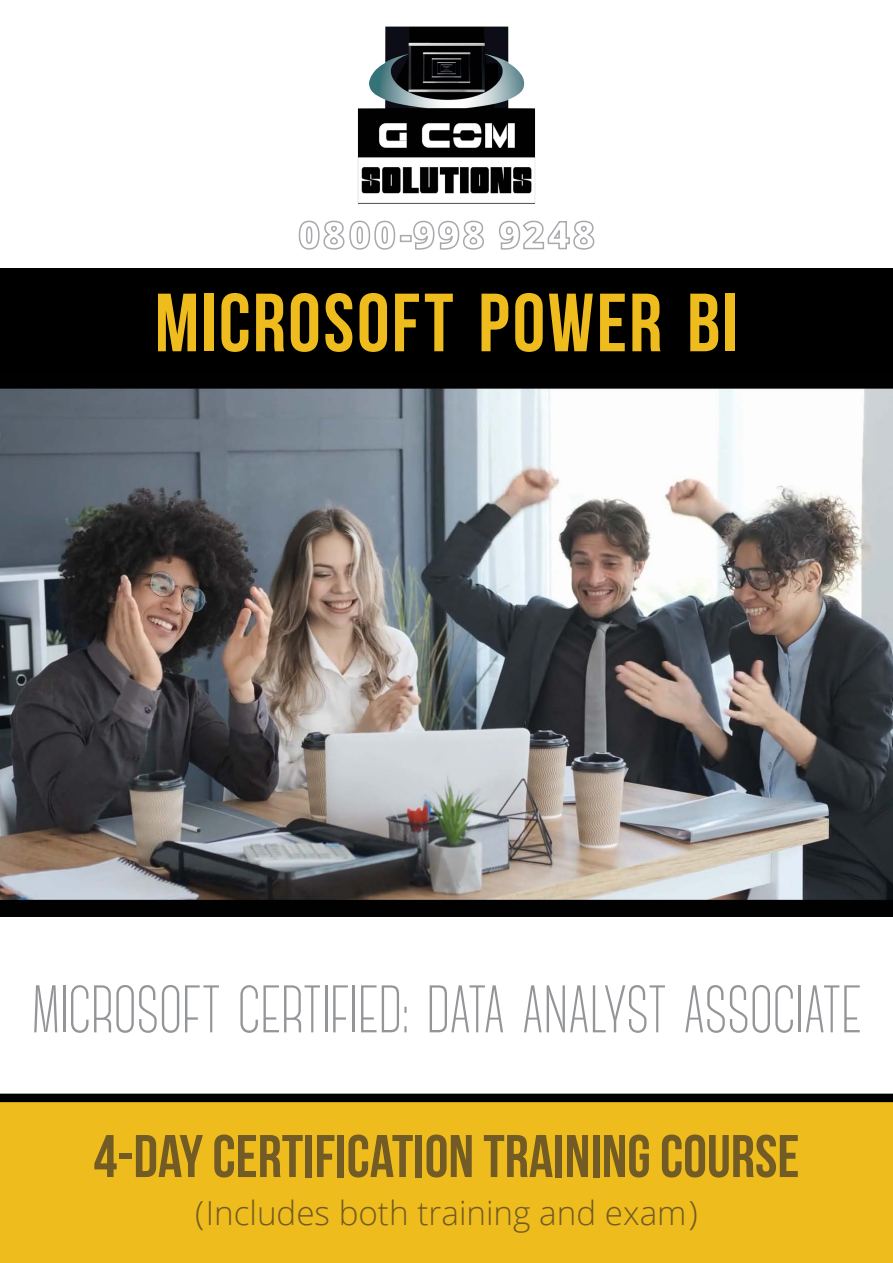
<style>
.page{position:relative;width:893px;height:1263px;background:#fff}
.page>*{position:absolute;margin:0;border:0;box-sizing:border-box;transform-origin:0 0}
.t1{font:300 84px "Canter";letter-spacing:-.01em;color:#939598}
.t2{font:700 82.35px "Bebas Neue";letter-spacing:.03em;color:#eebc1c}
.t3{font:700 60px "Bebas Neue";color:#725b24}
.t4{font:300 33.15px "Open Sans";color:#725b24}
</style>
<div class="page">
<img style="left:0;top:373px;width:893px;height:543px">
<svg style="left:298px;top:220px;width:98px;height:30px"></svg>
<div style="left:400px;top:235px;width:12px;height:7px;border:2px solid #a7a9ac"></div>
<svg style="left:413px;top:220px;width:71px;height:30px"></svg>
<svg style="left:499px;top:220px;width:96px;height:30px"></svg>
<div style="left:0;top:268px;width:893px;height:105px;background:#000"></div>
<div style="left:0;top:1100px;width:893px;height:163px;background:#eebc1c"></div>
<img style="left:358px;top:27px;width:177px;height:177px">
<div style="left:0;top:1094px;width:893px;height:8px;background:#000"></div>
<p class="t2" style="left:155px;top:278px;width:585px">MICROSOFT POWER BI</p>
<p class="t1" style="left:31px;top:964px;width:832px">microsoft certified: data analyst associate</p>
<p class="t3" style="left:94px;top:1123px;width:707px">4-DAY CERTIFICATION TRAINING COURSE</p>
<p class="t4" style="left:195px;top:1190px;width:504px">(Includes both training and exam)</p>
</div>
